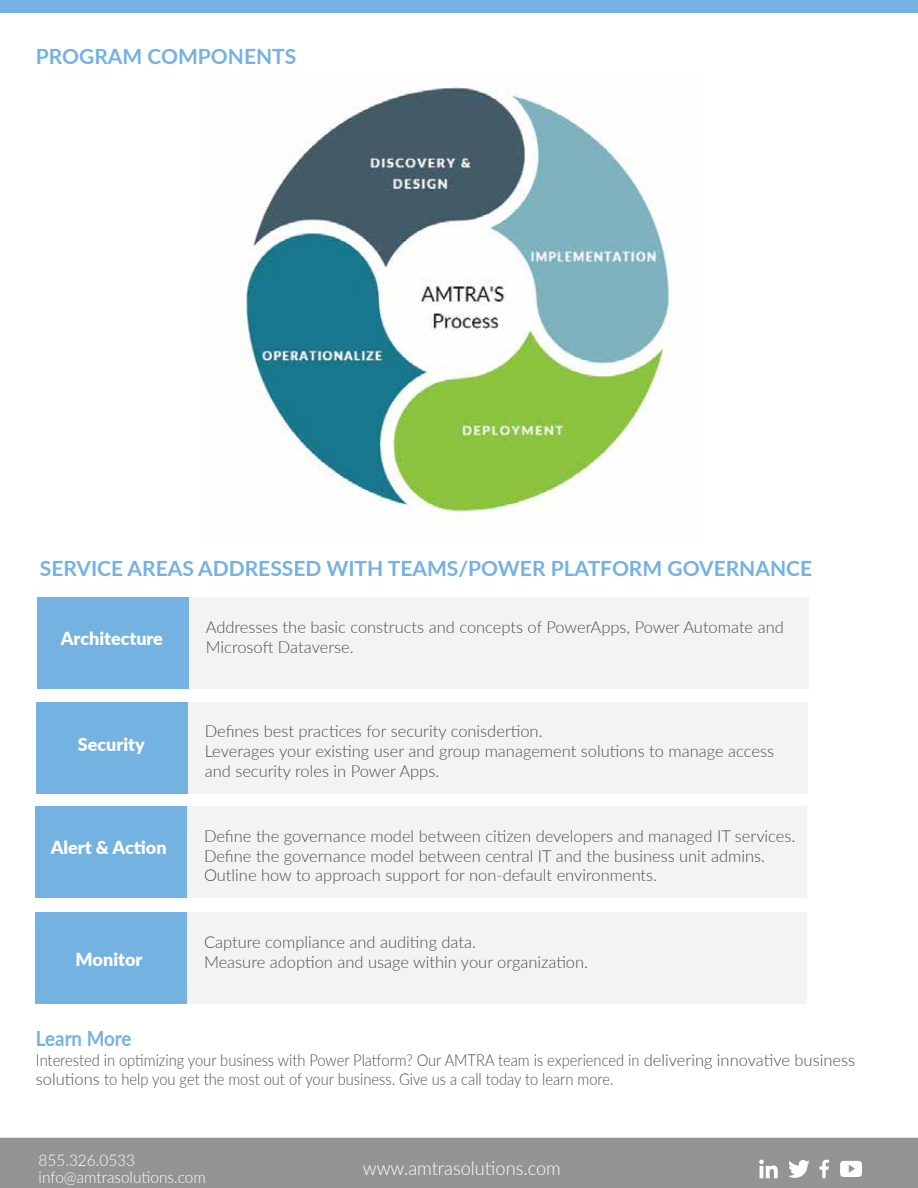
<style>
.page{position:relative;width:918px;height:1188px;background:#fff}
.page>*{position:absolute;margin:0;border:0;box-sizing:border-box;transform-origin:0 0}
.t1{font:700 21px "Lato";color:#74b2e1}
.t2{font:700 21px "Lato";color:#74b2e1;scale:.89 1}
.t3{font:300 19.05px "Lato";color:#fff;scale:.95 1}
.t4{font:900 18px "Lato";color:#fff}
.t5{font:300 16.5px/19.8px "Lato";color:#4e4e4e}
.t6{font:300 16.5px/19.8px "Lato";color:#4e4e4e;scale:.89 1}
.t7{font:300 16.2px/17.7px "Lato";color:#fff;scale:.95 1}
</style>
<div class="page">
<div style="left:0;top:1138px;width:918px;height:50px;background:#929496"></div>
<svg style="left:788px;top:1160px;width:22px;height:18px"></svg>
<svg style="left:759px;top:1160px;width:19px;height:18px"></svg>
<svg style="left:840px;top:1161px;width:22px;height:16px"></svg>
<svg style="left:819px;top:1160px;width:10px;height:18px"></svg>
<div style="left:188px;top:598px;width:621px;height:91px;background:#f3f3f3"></div>
<div style="left:37px;top:598px;width:151px;height:91px;background:#74b2e1"></div>
<div style="left:0;top:0;width:918px;height:13px;background:#74b2e1"></div>
<img style="left:241px;top:87px;width:430px;height:434px">
<div style="left:187px;top:702px;width:621px;height:91px;background:#f3f3f3"></div>
<div style="left:36px;top:702px;width:151px;height:91px;background:#74b2e1"></div>
<div style="left:187px;top:807px;width:620px;height:91px;background:#f3f3f3"></div>
<div style="left:35px;top:807px;width:152px;height:91px;background:#74b2e1"></div>
<div style="left:187px;top:913px;width:620px;height:91px;background:#f3f3f3"></div>
<div style="left:35px;top:913px;width:152px;height:91px;background:#74b2e1"></div>
<p class="t1" style="left:36px;top:41px;width:262px">PROGRAM COMPONENTS</p>
<p class="t1" style="left:40px;top:553px;width:774px">SERVICE AREAS ADDRESSED WITH TEAMS/POWER PLATFORM GOVERNANCE</p>
<p class="t4" style="left:61px;top:625px;width:104px">Architecture</p>
<p class="t4" style="left:78px;top:731px;width:68px">Security</p>
<p class="t4" style="left:51px;top:834px;width:117px">Alert &amp; Action</p>
<p class="t5" style="left:206px;top:617px;width:580px">Addresses the basic constructs and concepts of PowerApps, Power Automate and<br>Microsoft Dataverse.</p>
<p class="t5" style="left:205px;top:721px;width:571px">Defines best practices for security conisdertion.<br>Leverages your existing user and group management solutions to manage access and security roles in Power Apps.</p>
<p class="t5" style="left:204px;top:825px;width:593px">Define the governance model between citizen developers and managed IT services.<br>Define the governance model between central IT and the business unit admins.<br>Outline how to approach support for non-default environments.</p>
<p class="t5" style="left:204px;top:932px;width:274px">Capture compliance and auditing data.</p>
<p class="t4" style="left:76px;top:946px;width:68px">Monitor</p>
<p class="t5" style="left:204px;top:951px;width:386px">Measure adoption and usage within your organization.</p>
<p class="t2" style="left:36px;top:1023px;width:109px">Learn More</p>
<p class="t6" style="left:36px;top:1049px;width:922px">Interested in optimizing your business with Power Platform? Our AMTRA team is experienced in delivering innovative business solutions to help you get the most out of your business. Give us a call today to learn more.</p>
<p class="t7" style="left:39px;top:1150px;width:178px">855.326.0533 info@amtrasolutions.com</p>
<p class="t3" style="left:363px;top:1155px;width:210px">www.amtrasolutions.com</p>
</div>
